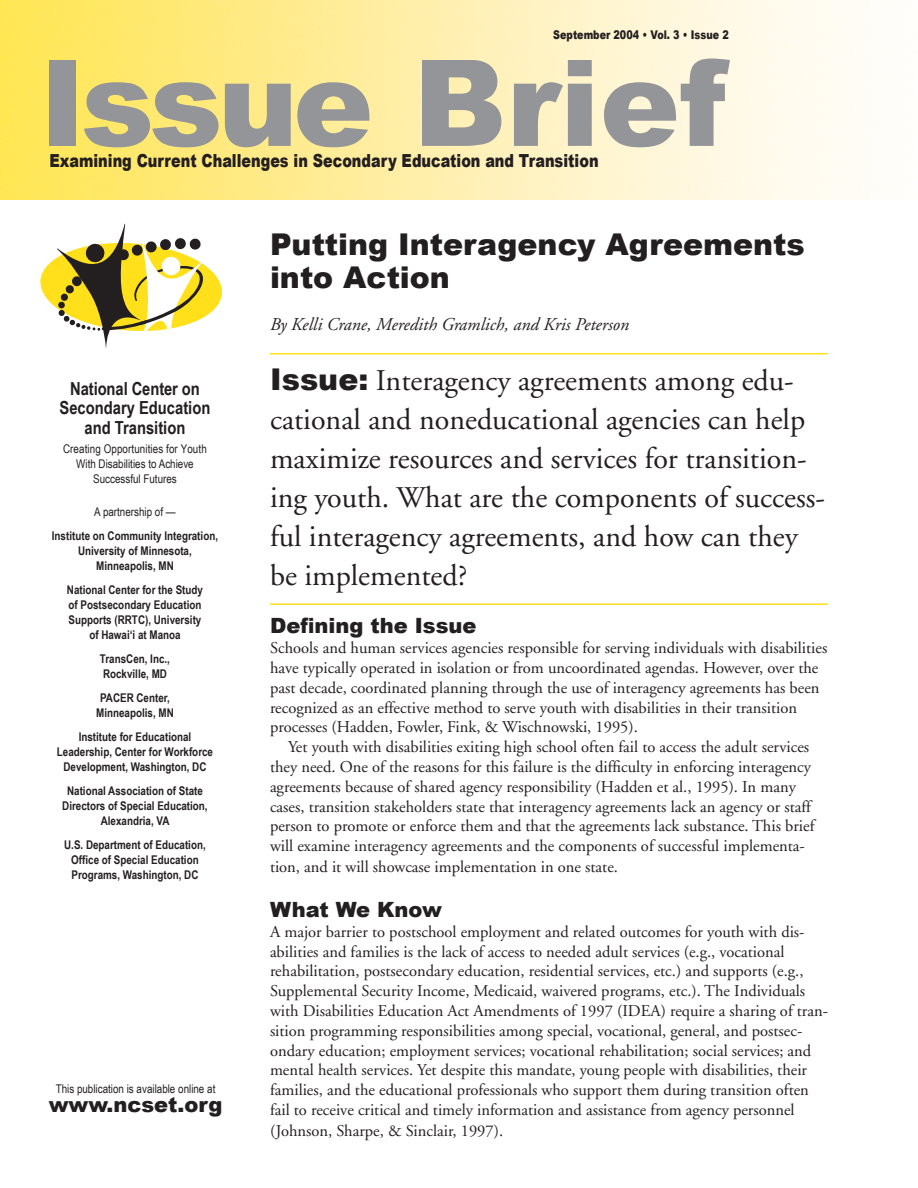
<style>
.page{position:relative;width:918px;height:1188px;background:#fff}
.page>*{position:absolute;margin:0;border:0;box-sizing:border-box;transform-origin:0 0}
.Hanging_indent{font:900 120px "Arial";letter-spacing:-.02em;color:#939598}
.Issue{font:30px/39px "Adobe Garamond";color:#231f20}
.Heading_1{font:900 30px/33px "Arial";color:#231f20}
.Body_text_no_indent{font:900 21px "Arial";color:#231f20}
.Heading_3{font:900 18px "Arial";color:#231f20;scale:.8 1}
.t1{font:700 18px/19.5px "Arial Narrow";color:#231f20;text-align:center}
.Body_text_no_indent-2{font:italic 18px "Adobe Garamond";color:#231f20}
.Body_text_no_indent-3{font:16.5px/20px "Adobe Garamond";color:#231f20}
.Body_text{font:16.5px/20px "Adobe Garamond";color:#231f20}
.t2{font:700 12px/15px "Arial Narrow";color:#231f20;text-align:center}
.t3{font:12px/15px "Arial Narrow";color:#231f20;text-align:center}
.Heading_3-2{font:900 12px "Arial";color:#231f20;scale:.8 1}
.s1{font-family:"Arial";font-weight:900}
</style>
<div class="page">
<img style="left:0;top:0;width:886px;height:199px">
<svg style="left:40px;top:224px;width:182px;height:124px"></svg>
<hr style="left:270px;top:353px;width:558px;height:1px;background:#ffe01b">
<hr style="left:270px;top:603px;width:558px;height:2px;background:#ffe01b">
<p class="Heading_3-2" style="left:553px;top:28px;width:221px">September 2004 • Vol. 3 • Issue 2</p>
<p class="Hanging_indent" style="left:39px;top:36px;width:689px">Issue Brief</p>
<p class="Heading_3" style="left:50px;top:151px;width:688px">Examining Current Challenges in Secondary Education and Transition</p>
<p class="t1" style="left:60px;top:379px;width:152px">National Center on<br>Secondary Education and Transition</p>
<p class="t3" style="left:63px;top:442px;width:145px">Creating Opportunities for Youth<br>With Disabilities to Achieve<br>Successful Futures</p>
<p class="t3" style="left:94px;top:505px;width:83px">A partnership of —</p>
<p class="t2" style="left:52px;top:529px;width:168px">Institute on Community Integration,<br>University of Minnesota,<br>Minneapolis, MN</p>
<p class="t2" style="left:67px;top:583px;width:138px">National Center for the Study of Postsecondary Education<br>Supports (RRTC), University of Hawai‘i at Manoa</p>
<p class="t2" style="left:100px;top:652px;width:72px;text-align:left">TransCen, Inc.,<br>Rockville, MD</p>
<p class="t2" style="left:96px;top:691px;width:79px">PACER Center,<br>Minneapolis, MN</p>
<p class="t2" style="left:57px;top:730px;width:158px">Institute for Educational<br>Leadership, Center for Workforce<br>Development, Washington, DC</p>
<p class="t2" style="left:62px;top:784px;width:147px">National Association of State<br>Directors of Special Education,<br>Alexandria, VA</p>
<p class="t2" style="left:64px;top:838px;width:143px">U.S. Department of Education,<br>Office of Special Education<br>Programs, Washington, DC</p>
<p class="t3" style="left:56px;top:1081px;width:161px">This publication is available online at</p>
<p class="Body_text_no_indent" style="left:49px;top:1093px;width:175px">www.ncset.org</p>
<p class="Heading_1" style="left:270px;top:229px;width:536px">Putting Interagency Agreements into Action</p>
<p class="Body_text_no_indent-2" style="left:270px;top:315px;width:361px">By Kelli Crane, Meredith Gramlich, and Kris Peterson</p>
<p class="Issue" style="left:270px;top:362px;width:557px"><span class="s1">Issue:</span> Interagency agreements among edu&shy;cational and noneducational agencies can help maximize resources and services for transition&shy;ing youth. What are the components of success&shy;ful interagency agreements, and how can they be implemented?</p>
<p class="Body_text_no_indent" style="left:270px;top:614px;width:208px">Defining the Issue</p>
<p class="Body_text_no_indent-3" style="left:270px;top:639px;width:559px">Schools and human services agencies responsible for serving individuals with disabilities have typically operated in isolation or from uncoordinated agendas. However, over the past decade, coordinated planning through the use of interagency agreements has been recognized as an effective method to serve youth with disabilities in their transition processes (Hadden, Fowler, Fink, &amp; Wischnowski, 1995).</p>
<p class="Body_text" style="left:270px;top:737px;width:546px;text-indent:18px">Yet youth with disabilities exiting high school often fail to access the adult services they need. One of the reasons for this failure is the difficulty in enforcing interagency agreements because of shared agency responsibility (Hadden et al., 1995). In many cases, transition stakeholders state that interagency agreements lack an agency or staff person to promote or enforce them and that the agreements lack substance. This brief will examine interagency agreements and the components of successful implementa&shy;tion, and it will showcase implementation in one state.</p>
<p class="Body_text_no_indent" style="left:270px;top:898px;width:174px">What We Know</p>
<p class="Body_text_no_indent-3" style="left:270px;top:922px;width:560px">A major barrier to postschool employment and related outcomes for youth with dis&shy;abilities and families is the lack of access to needed adult services (e.g., vocational rehabilitation, postsecondary education, residential services, etc.) and supports (e.g., Supplemental Security Income, Medicaid, waivered programs, etc.). The Individuals with Disabilities Education Act Amendments of 1997 (IDEA) require a sharing of tran&shy;sition programming responsibilities among special, vocational, general, and postsec&shy;ondary education; employment services; vocational rehabilitation; social services; and mental health services. Yet despite this mandate, young people with disabilities, their families, and the educational professionals who support them during transition often fail to receive critical and timely information and assistance from agency personnel (Johnson, Sharpe, &amp; Sinclair, 1997).</p>
</div>
